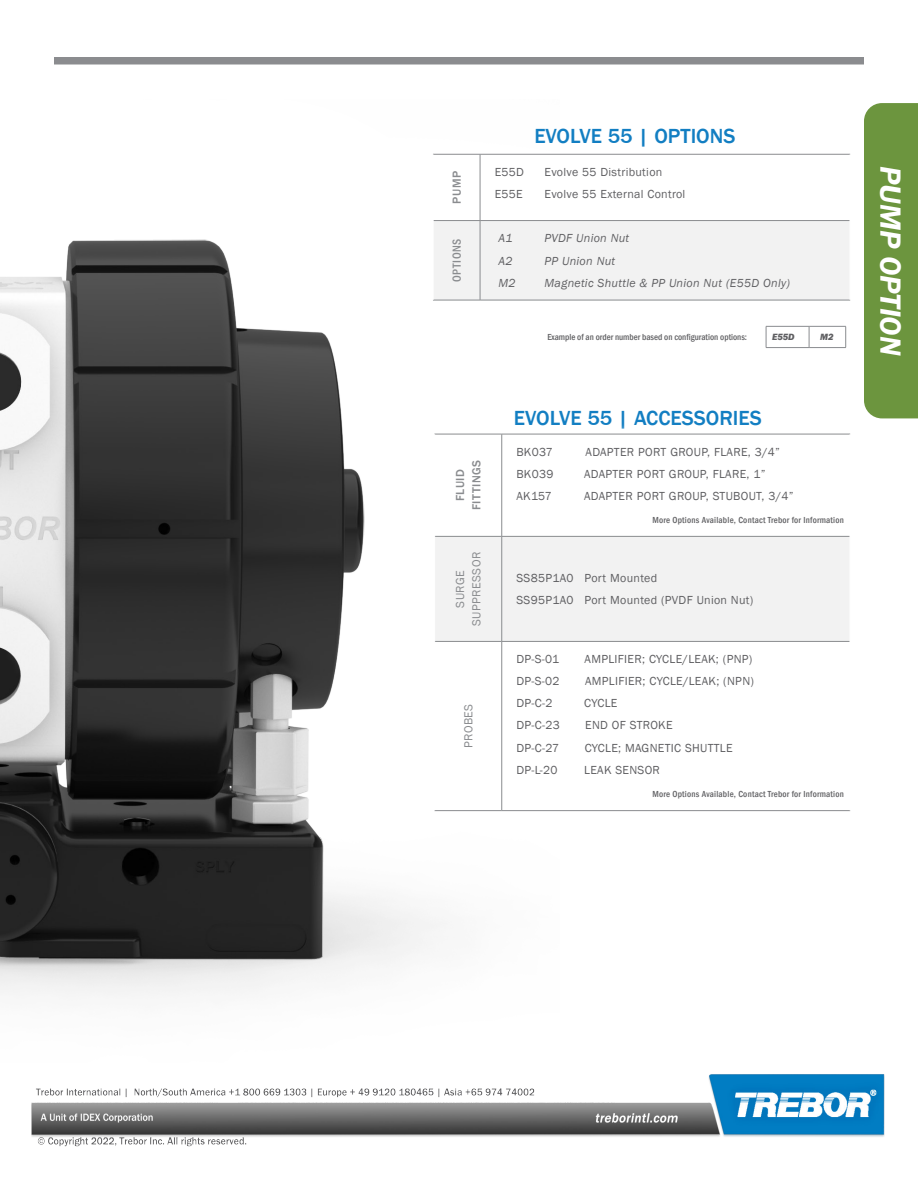
<style>
.page{position:relative;width:918px;height:1188px;background:#fff}
.page>*{position:absolute;margin:0;border:0;box-sizing:border-box;transform-origin:0 0}
.Blue_Italic_Subheads{font:italic 600 30px "Franklin Gothic";color:#fff}
.t1{font:500 21px "Franklin Gothic";color:#127ec2}
.t2{font:12px "Franklin Gothic";letter-spacing:.025em;color:#5f5f62}
.t3{font:italic 12px "Franklin Gothic";letter-spacing:.025em;color:#5f5f62}
.Sidebar_header{font:12px "Franklin Gothic";letter-spacing:.035em;color:#8a8c8f}
.Sidebar_header-2{font:500 12px "Franklin Gothic";letter-spacing:.04em;color:#8a8c8f}
.Sidebar_header-3{font:500 condensed 12px "Franklin Gothic";letter-spacing:.045em;color:#8a8c8f}
.t4{font:italic 800 9.3px "Franklin Gothic";color:#5f5f62}
.t5{font:500 condensed 9px "Franklin Gothic";letter-spacing:.025em;color:#5f5f62}
.t6{font:500 condensed 9px "Franklin Gothic";color:#5f5f62}
</style>
<div class="page">
<img style="left:31px;top:1074px;width:853px;height:73px">
<div style="left:54px;top:57px;width:810px;height:7px;background:#8b8c8f"></div>
<img style="left:0;top:239px;width:447px;height:756px">
<div style="left:423px;top:144px;width:437px;height:166px;background:#fff"></div>
<svg style="left:434px;top:155px;width:416px;height:145px"></svg>
<hr style="left:433px;top:154px;width:47px;height:1px;background:#8a8c8f">
<hr style="left:480px;top:154px;width:370px;height:1px;background:#8a8c8f">
<hr style="left:480px;top:154px;width:1px;height:66px;background:#8a8c8f">
<hr style="left:433px;top:220px;width:47px;height:1px;background:#8a8c8f">
<hr style="left:480px;top:220px;width:370px;height:1px;background:#8a8c8f">
<hr style="left:480px;top:221px;width:1px;height:79px;background:#8a8c8f">
<hr style="left:433px;top:300px;width:47px;height:1px;background:#8a8c8f">
<hr style="left:480px;top:300px;width:370px;height:1px;background:#8a8c8f">
<hr style="left:433px;top:154px;width:1px;height:67px;background:#fff">
<hr style="left:766px;top:326px;width:43px;height:1px;background:#8a8c8f">
<svg style="left:766px;top:327px;width:1px;height:20px"></svg>
<hr style="left:809px;top:326px;width:37px;height:1px;background:#8a8c8f">
<svg style="left:809px;top:327px;width:1px;height:20px"></svg>
<svg style="left:845px;top:327px;width:1px;height:20px"></svg>
<hr style="left:766px;top:347px;width:43px;height:1px;background:#8a8c8f">
<hr style="left:809px;top:347px;width:37px;height:1px;background:#8a8c8f">
<div style="left:425px;top:424px;width:435px;height:397px;background:#fff"></div>
<svg style="left:435px;top:435px;width:414px;height:375px"></svg>
<div style="left:435px;top:537px;width:415px;height:104px;background:#f2f2f2"></div>
<hr style="left:434px;top:434px;width:68px;height:1px;background:#8a8c8f">
<hr style="left:502px;top:434px;width:348px;height:1px;background:#8a8c8f">
<hr style="left:501px;top:434px;width:1px;height:102px;background:#8a8c8f">
<hr style="left:435px;top:536px;width:67px;height:1px;background:#8a8c8f">
<hr style="left:502px;top:536px;width:348px;height:1px;background:#8a8c8f">
<hr style="left:501px;top:537px;width:1px;height:104px;background:#8a8c8f">
<hr style="left:435px;top:641px;width:67px;height:1px;background:#8a8c8f">
<hr style="left:502px;top:641px;width:348px;height:1px;background:#8a8c8f">
<hr style="left:501px;top:642px;width:1px;height:168px;background:#8a8c8f">
<hr style="left:434px;top:810px;width:68px;height:1px;background:#8a8c8f">
<hr style="left:502px;top:810px;width:348px;height:1px;background:#8a8c8f">
<hr style="left:434px;top:434px;width:1px;height:102px;background:#fff">
<div style="left:864px;top:103px;width:54px;height:315px;background:#6c953e"></div>
<p class="t1" style="left:534px;top:123px;width:203px">EVOLVE 55 | OPTIONS</p>
<p class="Sidebar_header-2" style="left:449px;top:204px;width:34px;rotate:-90deg">PUMP</p>
<p class="t2" style="left:495px;top:165px;width:31px">E55D</p>
<p class="t2" style="left:545px;top:165px;width:119px">Evolve 55 Distribution</p>
<p class="t2" style="left:495px;top:187px;width:30px">E55E</p>
<p class="t2" style="left:545px;top:187px;width:142px">Evolve 55 External Control</p>
<p class="Sidebar_header-3" style="left:449px;top:282px;width:45px;rotate:-90deg">OPTIONS</p>
<p class="t3" style="left:498px;top:231px;width:16px">A1</p>
<p class="t3" style="left:545px;top:231px;width:86px">PVDF Union Nut</p>
<p class="t3" style="left:498px;top:253px;width:16px">A2</p>
<p class="t3" style="left:545px;top:253px;width:72px">PP Union Nut</p>
<p class="t3" style="left:498px;top:275px;width:19px">M2</p>
<p class="t3" style="left:545px;top:275px;width:247px">Magnetic Shuttle &amp; PP Union Nut (E55D Only)</p>
<p class="t6" style="left:547px;top:331px;width:201px">Example of an order number based on configuration options:</p>
<p class="t4" style="left:772px;top:331px;width:24px">E55D</p>
<p class="t4" style="left:820px;top:331px;width:15px">M2</p>
<p class="Sidebar_header-2" style="left:453px;top:501px;width:34px;rotate:-90deg">FLUID</p>
<p class="Sidebar_header-2" style="left:469px;top:510px;width:52px;rotate:-90deg">FITTINGS</p>
<p class="Sidebar_header" style="left:469px;top:626px;width:76px;rotate:-90deg">SUPPRESSOR</p>
<p class="Sidebar_header" style="left:453px;top:608px;width:39px;rotate:-90deg">SURGE</p>
<p class="Sidebar_header" style="left:461px;top:748px;width:46px;rotate:-90deg">PROBES</p>
<p class="t1" style="left:514px;top:405px;width:249px">EVOLVE 55 | ACCESSORIES</p>
<p class="t2" style="left:516px;top:445px;width:38px">BK037</p>
<p class="t2" style="left:586px;top:445px;width:196px">ADAPTER PORT GROUP, FLARE, 3/4”</p>
<p class="t2" style="left:516px;top:467px;width:39px">BK039</p>
<p class="t2" style="left:584px;top:467px;width:183px">ADAPTER PORT GROUP, FLARE, 1”</p>
<p class="t2" style="left:516px;top:489px;width:37px">AK157</p>
<p class="t2" style="left:584px;top:489px;width:211px">ADAPTER PORT GROUP, STUBOUT, 3/4”</p>
<p class="t5" style="left:652px;top:514px;width:193px">More Options Available, Contact Trebor for Information</p>
<p class="t2" style="left:516px;top:571px;width:142px">SS85P1A0 Port Mounted</p>
<p class="t2" style="left:516px;top:593px;width:238px">SS95P1A0 Port Mounted (PVDF Union Nut)</p>
<p class="t2" style="left:516px;top:652px;width:44px">DP-S-01</p>
<p class="t2" style="left:585px;top:652px;width:169px">AMPLIFIER; CYCLE/LEAK; (PNP)</p>
<p class="t2" style="left:516px;top:674px;width:45px">DP-S-02</p>
<p class="t2" style="left:585px;top:674px;width:170px">AMPLIFIER; CYCLE/LEAK; (NPN)</p>
<p class="t2" style="left:516px;top:696px;width:37px">DP-C-2</p>
<p class="t2" style="left:584px;top:696px;width:35px">CYCLE</p>
<p class="t2" style="left:516px;top:718px;width:45px">DP-C-23</p>
<p class="t2" style="left:585px;top:718px;width:89px">END OF STROKE</p>
<p class="t2" style="left:516px;top:740px;width:44px">DP-C-27</p>
<p class="t2" style="left:585px;top:740px;width:150px">CYCLE; MAGNETIC SHUTTLE</p>
<p class="t2" style="left:516px;top:763px;width:43px">DP-L-20</p>
<p class="t2" style="left:584px;top:763px;width:77px">LEAK SENSOR</p>
<p class="t5" style="left:652px;top:788px;width:193px">More Options Available, Contact Trebor for Information</p>
<p class="Blue_Italic_Subheads" style="left:910px;top:166px;width:191px;rotate:90deg">PUMP OPTION</p>
</div>
